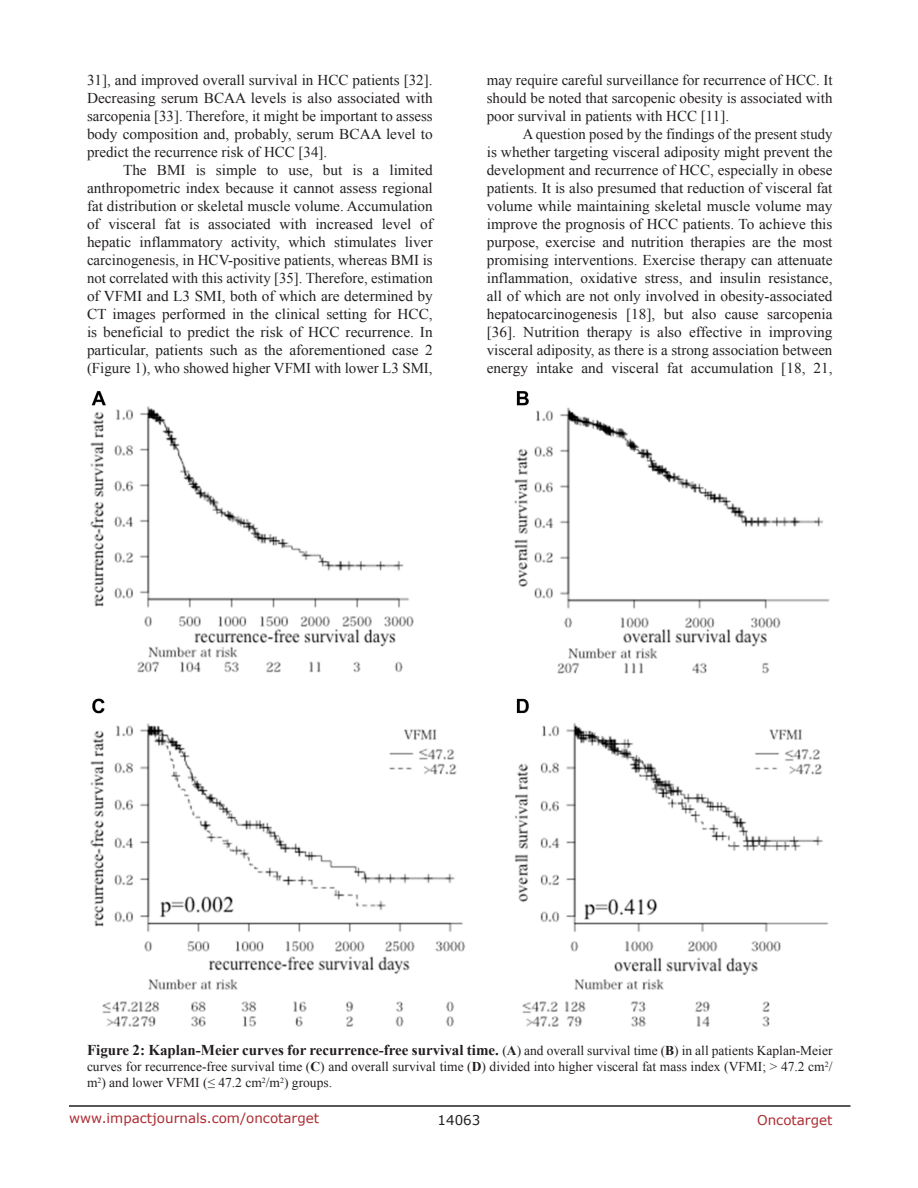
<style>
.page{position:relative;width:918px;height:1188px;background:#fff}
.page>*{position:absolute;margin:0;border:0;box-sizing:border-box;transform-origin:0 0}
.BodyText{font:15px/18px "Times New Roman";color:#231f20;text-align:justify}
.FigureText{font:700 15px "Times New Roman";color:#231f20}
.FigureText-2{font:13.5px/16.2px "Times New Roman";color:#231f20}
.t1{font:13.5px "Verdana";color:#ac2b31}
.t2{font:13.5px "Verdana";color:#231f20}
.s1{font-weight:400;font-size:13.5px}
.s2{font-size:13.5px}
.s3{font-weight:700}
</style>
<div class="page">
<hr style="left:69px;top:1105px;width:781px;height:2px;background:#231f20">
<img style="left:90px;top:391px;width:739px;height:636px">
<p class="BodyText" style="left:87px;top:71px;width:347px">31], and improved overall survival in HCC patients [32].<br>Decreasing serum BCAA levels is also associated with sarcopenia [33]. Therefore, it might be important to assess body composition and, probably, serum BCAA level to predict the recurrence risk of HCC [34].</p>
<p class="BodyText" style="left:87px;top:161px;width:347px;text-indent:36px">The BMI is simple to use, but is a limited anthropometric index because it cannot assess regional fat distribution or skeletal muscle volume. Accumulation of visceral fat is associated with increased level of hepatic inflammatory activity, which stimulates liver carcinogenesis, in HCV-positive patients, whereas BMI is not correlated with this activity [35]. Therefore, estimation of VFMI and L3 SMI, both of which are determined by CT images performed in the clinical setting for HCC, is beneficial to predict the risk of HCC recurrence. In particular, patients such as the aforementioned case 2 (Figure 1), who showed higher VFMI with lower L3 SMI,</p>
<p class="BodyText" style="left:487px;top:71px;width:347px">may require careful surveillance for recurrence of HCC. It should be noted that sarcopenic obesity is associated with poor survival in patients with HCC [11].</p>
<p class="BodyText" style="left:487px;top:125px;width:347px;text-indent:36px">A question posed by the findings of the present study is whether targeting visceral adiposity might prevent the development and recurrence of HCC, especially in obese patients. It is also presumed that reduction of visceral fat volume while maintaining skeletal muscle volume may improve the prognosis of HCC patients. To achieve this purpose, exercise and nutrition therapies are the most promising interventions. Exercise therapy can attenuate inflammation, oxidative stress, and insulin resistance, all of which are not only involved in obesity-associated hepatocarcinogenesis [18], but also cause sarcopenia [36]. Nutrition therapy is also effective in improving visceral adiposity, as there is a strong association between energy intake and visceral fat accumulation [18, 21,</p>
<p class="FigureText" style="left:87px;top:1039px;width:747px">Figure 2: Kaplan-Meier curves for recurrence-free survival time. <span class="s1">(</span><span class="s2">A</span><span class="s1">) and overall survival time (</span><span class="s2">B</span><span class="s1">) in all patients Kaplan-Meier</span></p>
<p class="FigureText-2" style="left:87px;top:1058px;width:747px">curves for recurrence-free survival time (<span class="s3">C</span>) and overall survival time (<span class="s3">D</span>) divided into higher visceral fat mass index (VFMI; &gt; 47.2 cm<sup>2</sup>/ m<sup>2</sup>) and lower VFMI (≤ 47.2 cm<sup>2</sup>/m<sup>2</sup>) groups.</p>
<p class="t1" style="left:69px;top:1109px;width:252px">www.impactjournals.com/oncotarget</p>
<p class="t2" style="left:438px;top:1111px;width:44px">14063</p>
<p class="t1" style="left:757px;top:1111px;width:77px">Oncotarget</p>
</div>
